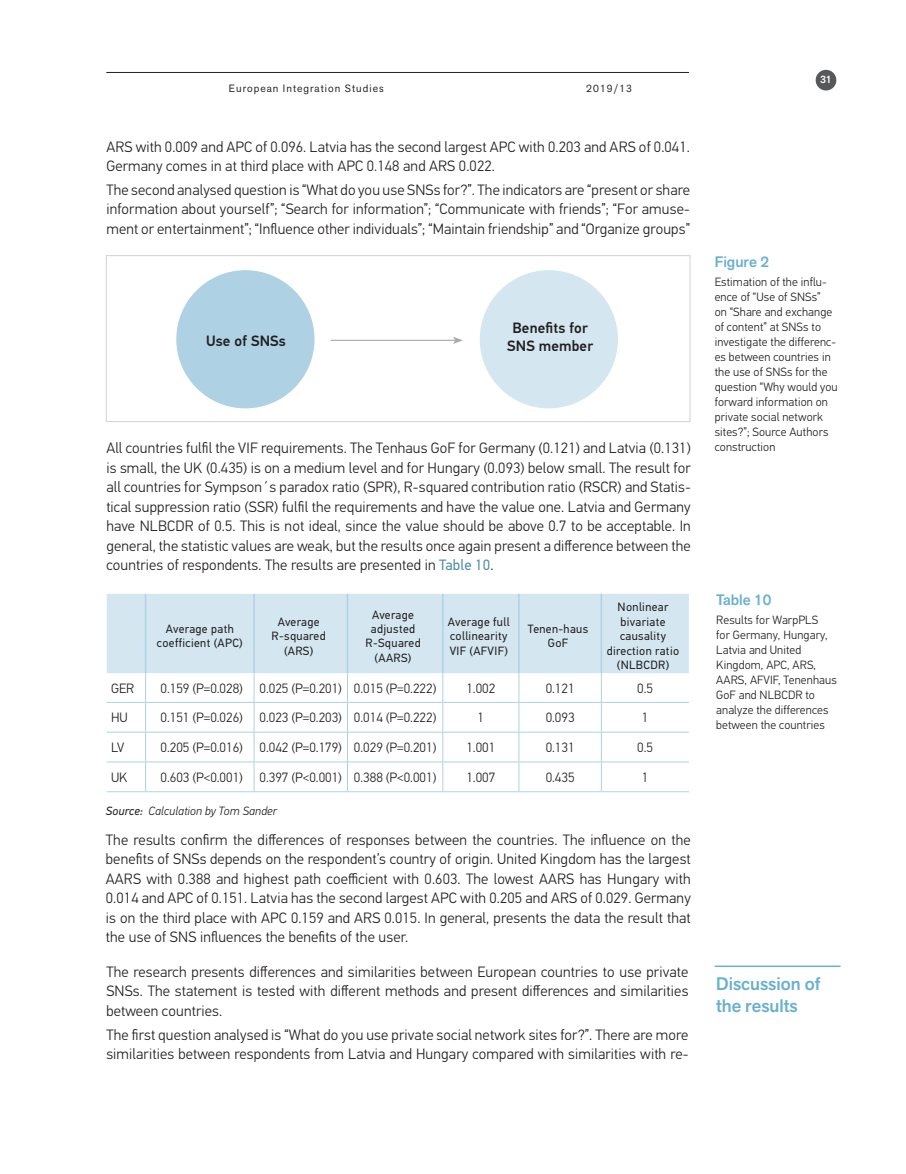
<style>
.page{position:relative;width:906px;height:1174px;background:#fff}
.page>*{position:absolute;margin:0;border:0;box-sizing:border-box;transform-origin:0 0}
.skyrelis{font:500 18px/21.6px "Akzid Grtsk Next";color:#67b0ce}
.pagrindinis{font:300 15px/19.5px "PF Din Text Pro";letter-spacing:.01em;color:#231f20;text-align:justify}
.t1{font:500 15px/18px "PF Din Text Pro";letter-spacing:.01em;color:#231f20;text-align:center}
.pav_nr{font:500 15px "Akzid Grtsk Next";color:#67b0ce}
.t2{font:300 13.5px "PF Din Text Pro";color:#231f20}
.FIG_tekstas{font:300 12px/15px "PF Din Text Pro";letter-spacing:.01em;color:#231f20}
.Lenteles_galva{font:12px/14.4px "PF Din Text Pro";letter-spacing:.03em;color:#231f20;text-align:center}
.pav_nr-2{font:300 12px/15px "PF Din Text Pro";letter-spacing:.01em;color:#231f20}
.FIG_tekstas-2{font:italic 300 12px "PF Din Text Pro";letter-spacing:.01em;color:#231f20}
.t3{font:10.5px "Akzid Grtsk Next";letter-spacing:.1em;color:#231f20}
.t4{font:500 10.5px "Akzid Grtsk Next";color:#fff}
.s1{font-weight:400;color:#528ea7}
.s2{font-weight:400}
</style>
<div class="page">
<hr style="left:106px;top:72px;width:583px;height:1px;background:#231f20">
<div style="left:815px;top:70px;width:21px;height:20px;background:#57585a;border-radius:50%"></div>
<hr style="left:714px;top:965px;width:126px;height:2px;background:#67b0ce">
<div style="left:107px;top:594px;width:582px;height:79px;background:#d4e7f1"></div>
<hr style="left:145px;top:594px;width:1px;height:79px;background:#aed2e4">
<hr style="left:253px;top:594px;width:2px;height:79px;background:#aed2e4">
<hr style="left:347px;top:594px;width:1px;height:79px;background:#aed2e4">
<hr style="left:442px;top:594px;width:1px;height:79px;background:#aed2e4">
<hr style="left:518px;top:594px;width:1px;height:79px;background:#aed2e4">
<hr style="left:600px;top:594px;width:2px;height:79px;background:#aed2e4">
<hr style="left:107px;top:702px;width:39px;height:1px;background:#aed2e4">
<hr style="left:146px;top:702px;width:108px;height:1px;background:#aed2e4">
<hr style="left:254px;top:702px;width:93px;height:1px;background:#aed2e4">
<hr style="left:347px;top:702px;width:96px;height:1px;background:#aed2e4">
<hr style="left:443px;top:702px;width:76px;height:1px;background:#aed2e4">
<hr style="left:519px;top:702px;width:82px;height:1px;background:#aed2e4">
<hr style="left:601px;top:702px;width:88px;height:1px;background:#aed2e4">
<hr style="left:107px;top:732px;width:39px;height:1px;background:#aed2e4">
<hr style="left:146px;top:732px;width:108px;height:1px;background:#aed2e4">
<hr style="left:254px;top:732px;width:93px;height:1px;background:#aed2e4">
<hr style="left:347px;top:732px;width:96px;height:1px;background:#aed2e4">
<hr style="left:443px;top:732px;width:76px;height:1px;background:#aed2e4">
<hr style="left:519px;top:732px;width:82px;height:1px;background:#aed2e4">
<hr style="left:601px;top:732px;width:88px;height:1px;background:#aed2e4">
<hr style="left:107px;top:761px;width:39px;height:1px;background:#aed2e4">
<hr style="left:146px;top:761px;width:108px;height:1px;background:#aed2e4">
<svg style="left:145px;top:673px;width:1px;height:118px"></svg>
<hr style="left:254px;top:761px;width:93px;height:1px;background:#aed2e4">
<svg style="left:254px;top:673px;width:1px;height:118px"></svg>
<hr style="left:347px;top:761px;width:96px;height:1px;background:#aed2e4">
<svg style="left:347px;top:673px;width:1px;height:118px"></svg>
<hr style="left:443px;top:761px;width:76px;height:1px;background:#aed2e4">
<svg style="left:442px;top:673px;width:1px;height:118px"></svg>
<hr style="left:519px;top:761px;width:82px;height:1px;background:#aed2e4">
<svg style="left:518px;top:673px;width:1px;height:118px"></svg>
<hr style="left:601px;top:761px;width:88px;height:1px;background:#aed2e4">
<svg style="left:601px;top:673px;width:1px;height:118px"></svg>
<hr style="left:107px;top:791px;width:39px;height:1px;background:#aed2e4">
<hr style="left:146px;top:791px;width:108px;height:1px;background:#aed2e4">
<hr style="left:254px;top:791px;width:93px;height:1px;background:#aed2e4">
<hr style="left:347px;top:791px;width:96px;height:1px;background:#aed2e4">
<hr style="left:443px;top:791px;width:76px;height:1px;background:#aed2e4">
<hr style="left:519px;top:791px;width:82px;height:1px;background:#aed2e4">
<hr style="left:601px;top:791px;width:88px;height:1px;background:#aed2e4">
<div style="left:176px;top:270px;width:138px;height:138px;background:#aed2e4;border-radius:50%"></div>
<div style="left:480px;top:270px;width:138px;height:138px;background:#d4e7f1;border-radius:50%"></div>
<hr style="left:330px;top:340px;width:125px;height:1px;background:#a8a9ad">
<svg style="left:453px;top:337px;width:10px;height:7px"></svg>
<div style="left:106px;top:255px;width:584px;height:167px;border:1px solid #d1d2d4"></div>
<p class="t3" style="left:229px;top:82px;width:156px">European Integration Studies</p>
<p class="t3" style="left:586px;top:82px;width:47px">2019/13</p>
<p class="pagrindinis" style="left:106px;top:137px;width:585px">ARS with 0.009 and APC of 0.096. Latvia has the second largest APC with 0.203 and ARS of 0.041.<br>Germany comes in at third place with APC 0.148 and ARS 0.022.</p>
<p class="pagrindinis" style="left:106px;top:180px;width:585px">The second analysed question is “What do you use SNSs for?”. The indicators are “present or share information about yourself”; “Search for information”; “Communicate with friends”; “For amuse&shy;ment or entertainment”; “Influence other individuals”; “Maintain friendship” and “Organize groups”</p>
<p class="t1" style="left:206px;top:332px;width:81px">Use of SNSs</p>
<p class="t1" style="left:507px;top:319px;width:87px">Benefits for<br>SNS member</p>
<p class="pagrindinis" style="left:106px;top:438px;width:586px">All countries fulfil the VIF requirements. The Tenhaus GoF for Germany (0.121) and Latvia (0.131) is small, the UK (0.435) is on a medium level and for Hungary (0.093) below small. The result for all countries for Sympson´s paradox ratio (SPR), R-squared contribution ratio (RSCR) and Statis&shy;tical suppression ratio (SSR) fulfil the requirements and have the value one. Latvia and Germany have NLBCDR of 0.5. This is not ideal, since the value should be above 0.7 to be acceptable. In general, the statistic values are weak, but the results once again present a difference between the countries of respondents. The results are presented in <span class="s1">Table 10</span>.</p>
<p class="Lenteles_galva" style="left:157px;top:621px;width:87px">Average path coefficient (APC)</p>
<p class="Lenteles_galva" style="left:272px;top:614px;width:56px">Average<br>R-squared (ARS)</p>
<p class="Lenteles_galva" style="left:365px;top:607px;width:57px">Average adjusted<br>R-Squared (AARS)</p>
<p class="Lenteles_galva" style="left:448px;top:614px;width:63px;text-align:left">Average full collinearity<br>VIF (AFVIF)</p>
<p class="Lenteles_galva" style="left:528px;top:621px;width:62px">Tenen-haus<br>GoF</p>
<p class="Lenteles_galva" style="left:607px;top:600px;width:74px">Nonlinear bivariate causality direction ratio (NLBCDR)</p>
<p class="t2" style="left:111px;top:680px;width:25px">GER</p>
<p class="t2" style="left:160px;top:680px;width:84px">0.159 (P=0.028)</p>
<p class="t2" style="left:259px;top:680px;width:84px">0.025 (P=0.201)</p>
<p class="t2" style="left:354px;top:680px;width:84px">0.015 (P=0.222)</p>
<p class="t2" style="left:466px;top:680px;width:30px">1.002</p>
<p class="t2" style="left:545px;top:680px;width:30px">0.121</p>
<p class="t2" style="left:637px;top:680px;width:17px">0.5</p>
<p class="t2" style="left:111px;top:710px;width:18px">HU</p>
<p class="t2" style="left:160px;top:710px;width:84px">0.151 (P=0.026)</p>
<p class="t2" style="left:259px;top:710px;width:84px">0.023 (P=0.203)</p>
<p class="t2" style="left:354px;top:710px;width:84px">0.014 (P=0.222)</p>
<p class="t2" style="left:477px;top:710px;width:8px">1</p>
<p class="t2" style="left:545px;top:710px;width:30px">0.093</p>
<p class="t2" style="left:642px;top:710px;width:8px">1</p>
<p class="t2" style="left:111px;top:739px;width:15px">LV</p>
<p class="t2" style="left:160px;top:739px;width:84px">0.205 (P=0.016)</p>
<p class="t2" style="left:259px;top:739px;width:84px">0.042 (P=0.179)</p>
<p class="t2" style="left:354px;top:739px;width:84px">0.029 (P=0.201)</p>
<p class="t2" style="left:466px;top:739px;width:30px">1.001</p>
<p class="t2" style="left:545px;top:739px;width:30px">0.131</p>
<p class="t2" style="left:637px;top:739px;width:17px">0.5</p>
<p class="t2" style="left:111px;top:769px;width:18px">UK</p>
<p class="t2" style="left:160px;top:769px;width:84px">0.603 (P&lt;0.001)</p>
<p class="t2" style="left:259px;top:769px;width:84px">0.397 (P&lt;0.001)</p>
<p class="t2" style="left:354px;top:769px;width:84px">0.388 (P&lt;0.001)</p>
<p class="t2" style="left:466px;top:769px;width:30px">1.007</p>
<p class="t2" style="left:545px;top:769px;width:30px">0.435</p>
<p class="t2" style="left:642px;top:769px;width:8px">1</p>
<p class="FIG_tekstas-2" style="left:106px;top:804px;width:173px"><span class="s2">Source:</span> Calculation by Tom Sander</p>
<p class="pagrindinis" style="left:106px;top:830px;width:586px">The results confirm the differences of responses between the countries. The influence on the benefits of SNSs depends on the respondent’s country of origin. United Kingdom has the largest AARS with 0.388 and highest path coefficient with 0.603. The lowest AARS has Hungary with 0.014 and APC of 0.151. Latvia has the second largest APC with 0.205 and ARS of 0.029. Germany is on the third place with APC 0.159 and ARS 0.015. In general, presents the data the result that the use of SNS influences the benefits of the user.</p>
<p class="pagrindinis" style="left:106px;top:962px;width:583px">The research presents differences and similarities between European countries to use private SNSs. The statement is tested with different methods and present differences and similarities between countries.</p>
<p class="pagrindinis" style="left:106px;top:1025px;width:583px">The first question analysed is “What do you use private social network sites for?”. There are more similarities between respondents from Latvia and Hungary compared with similarities with re-</p>
<p class="t4" style="left:820px;top:72px;width:13px">31</p>
<p class="pav_nr" style="left:714px;top:251px;width:56px">Figure 2</p>
<p class="FIG_tekstas" style="left:714px;top:274px;width:125px">Estimation of the influ&shy;ence of “Use of SNSs”<br>on “Share and exchange of content” at SNSs to investigate the differenc&shy;es between countries in the use of SNSs for the question “Why would you forward information on private social network sites?”; Source Authors construction</p>
<p class="pav_nr" style="left:716px;top:590px;width:57px">Table 10</p>
<p class="pav_nr-2" style="left:716px;top:613px;width:122px">Results for WarpPLS<br>for Germany, Hungary,<br>Latvia and United<br>Kingdom, APC, ARS,<br>AARS, AFVIF, Tenenhaus<br>GoF and NLBCDR to analyze the differences between the countries</p>
<p class="skyrelis" style="left:716px;top:972px;width:106px">Discussion of the results</p>
</div>
